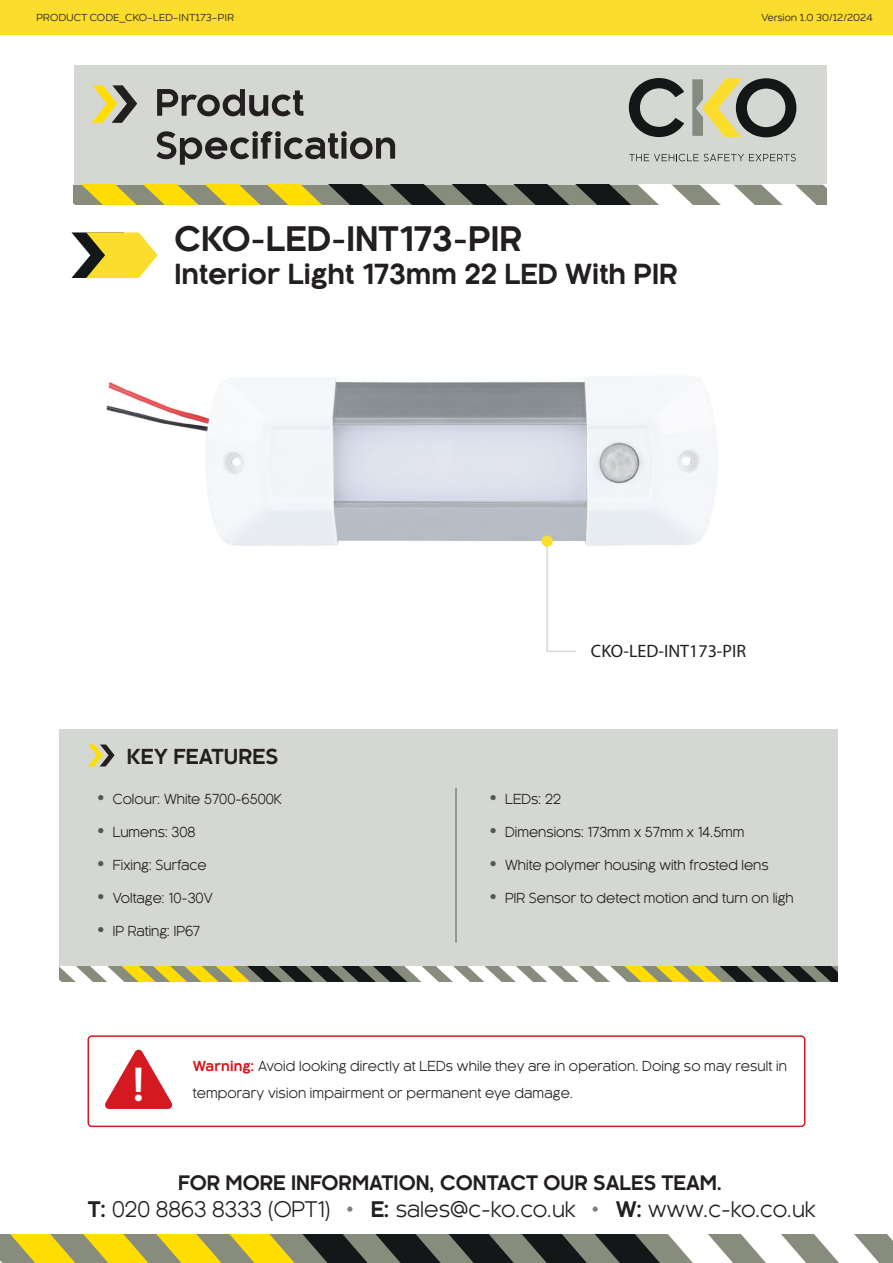
<style>
.page{position:relative;width:893px;height:1263px;background:#fff}
.page>*{position:absolute;margin:0;border:0;box-sizing:border-box;transform-origin:0 0}
.t1{font:700 44.4px "Kaleko 205 W00";color:#fff}
.t2{font:700 33px "Kaleko 205 W00";color:#231f20}
.t3{font:700 27px "Kaleko 205 W00";color:#231f20}
.t4{font:21px "Kaleko 205 W00";color:#231f20}
.t5{font:700 20.1px "Kaleko 205 W00";color:#231f20}
.t6{font:700 19.5px "Kaleko 205 W00";color:#231f20}
.t7{font:18px "Myriad Pro";color:#231f20}
.t8{font:13.5px "Kaleko 205 W00";color:#231f20}
.t9{font:300 10.5px "Naste";color:#231f20}
.s1{font-size:25.5px;color:#54565b}
.s2{font-weight:700;color:#d51920}
.s3{font-weight:700}
</style>
<div class="page">
<img style="left:106px;top:376px;width:612px;height:171px">
<div style="left:0;top:0;width:893px;height:35px;background:#fadd2d"></div>
<div style="left:74px;top:66px;width:753px;height:124px;background:#d5d7d2"></div>
<svg style="left:92px;top:85px;width:45px;height:38px"></svg>
<svg style="left:157px;top:89px;width:146px;height:27px"></svg>
<svg style="left:156px;top:131px;width:239px;height:34px"></svg>
<svg style="left:73px;top:185px;width:753px;height:20px"></svg>
<svg style="left:629px;top:154px;width:167px;height:7px"></svg>
<svg style="left:629px;top:78px;width:55px;height:59px"></svg>
<svg style="left:692px;top:78px;width:104px;height:59px"></svg>
<svg style="left:347px;top:1206px;width:5px;height:6px"></svg>
<svg style="left:593px;top:1206px;width:5px;height:6px"></svg>
<svg style="left:0;top:1234px;width:892px;height:29px"></svg>
<svg style="left:71px;top:232px;width:87px;height:46px"></svg>
<div style="left:59px;top:729px;width:779px;height:246px;background:#d5d7d2"></div>
<svg style="left:88px;top:744px;width:27px;height:22px"></svg>
<svg style="left:59px;top:966px;width:778px;height:15px"></svg>
<hr style="left:456px;top:788px;width:1px;height:154px;background:#54565b">
<svg style="left:546px;top:545px;width:31px;height:107px"></svg>
<div style="left:541px;top:535px;width:12px;height:12px;background:#fadd2d;border-radius:50%"></div>
<div style="left:88px;top:1035px;width:717px;height:92px;border:2px solid #d51920;border-radius:4px"></div>
<svg style="left:105px;top:1049px;width:68px;height:60px"></svg>
<p class="t9" style="left:36px;top:10px;width:200px">PRODUCT CODE_CKO-LED-INT173-PIR</p>
<p class="t9" style="left:761px;top:10px;width:113px">Version 1.0 30/12/2024</p>
<h2 class="t2" style="left:175px;top:221px;width:349px">CKO-LED-INT173-PIR</h2>
<h3 class="t3" style="left:175px;top:259px;width:505px">Interior Light 173mm 22 LED With PIR</h3>
<h3 class="t5" style="left:127px;top:746px;width:153px">KEY FEATURES</h3>
<p class="t8" style="left:96px;top:791px;width:188px"><span class="s1">•</span> Colour: White 5700-6500K</p>
<p class="t8" style="left:96px;top:824px;width:101px"><span class="s1">•</span> Lumens: 308</p>
<p class="t8" style="left:96px;top:857px;width:112px"><span class="s1">•</span> Fixing: Surface</p>
<p class="t8" style="left:96px;top:890px;width:118px"><span class="s1">•</span> Voltage: 10-30V</p>
<p class="t8" style="left:96px;top:923px;width:106px"><span class="s1">•</span> IP Rating: IP67</p>
<h3 class="t7" style="left:591px;top:640px;width:157px">CKO-LED-INT173-PIR</h3>
<p class="t8" style="left:488px;top:791px;width:74px"><span class="s1">•</span> LEDs: 22</p>
<p class="t8" style="left:488px;top:824px;width:258px"><span class="s1">•</span> Dimensions: 173mm x 57mm x 14.5mm</p>
<p class="t8" style="left:488px;top:857px;width:282px"><span class="s1">•</span> White polymer housing with frosted lens</p>
<p class="t8" style="left:488px;top:890px;width:307px"><span class="s1">•</span> PIR Sensor to detect motion and turn on ligh</p>
<h1 class="t1" style="left:133px;top:1059px;width:13px">!</h1>
<p class="t8" style="left:193px;top:1058px;width:596px"><span class="s2">Warning:</span> Avoid looking directly at LEDs while they are in operation. Doing so may result in</p>
<p class="t8" style="left:193px;top:1085px;width:382px">temporary vision impairment or permanent eye damage.</p>
<h3 class="t6" style="left:178px;top:1172px;width:546px">FOR MORE INFORMATION, CONTACT OUR SALES TEAM.</h3>
<h3 class="t4" style="left:88px;top:1198px;width:245px"><span class="s3">T:</span> 020 8863 8333 (OPT1)</h3>
<h3 class="t4" style="left:371px;top:1198px;width:207px"><span class="s3">E:</span> sales@c-ko.co.uk</h3>
<h3 class="t4" style="left:616px;top:1198px;width:202px"><span class="s3">W:</span> www.c-ko.co.uk</h3>
</div>
